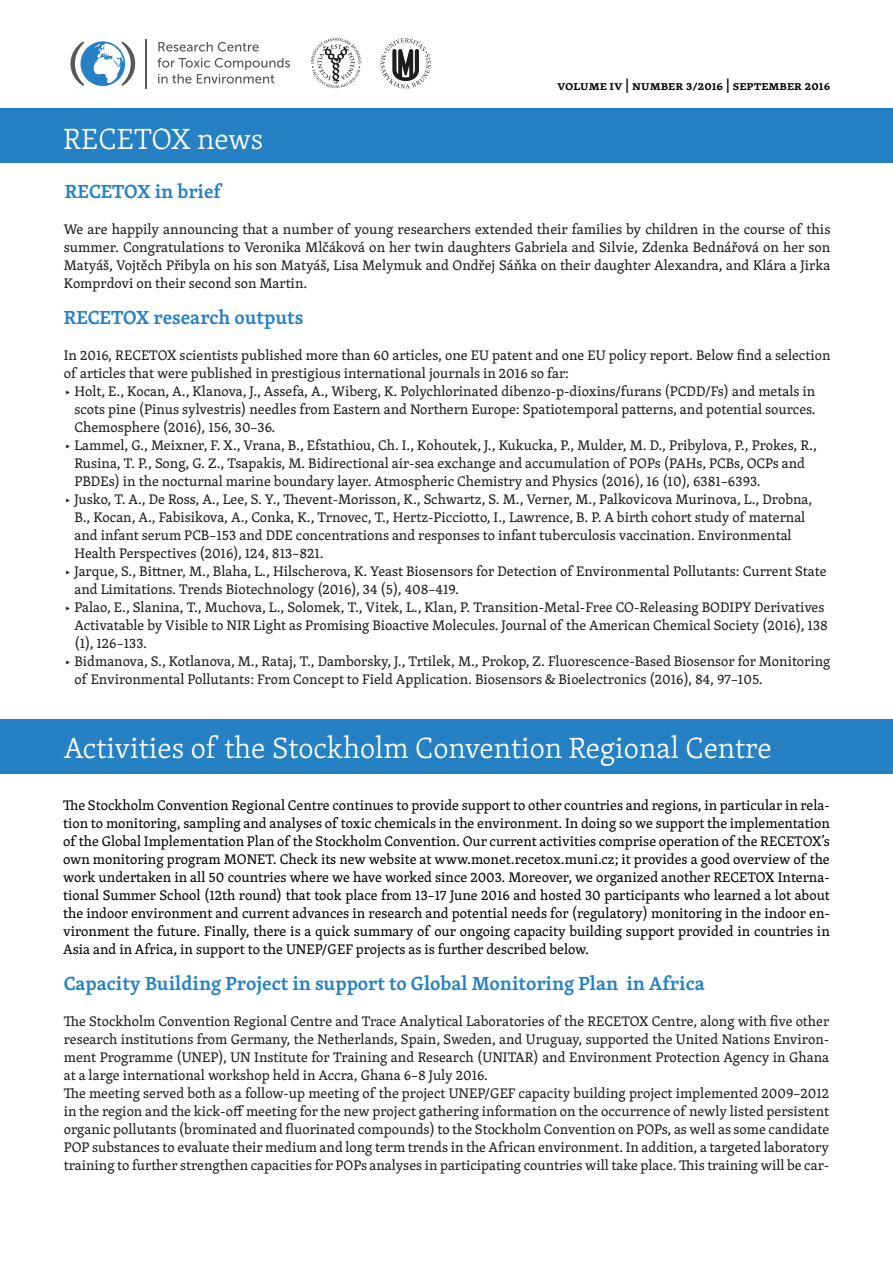
<style>
.page{position:relative;width:893px;height:1263px;background:#fff}
.page>*{position:absolute;margin:0;border:0;box-sizing:border-box;transform-origin:0 0}
.nadpis_casti{font:30px "Skolar Latin Pro Lght";color:#fff}
.t1{font:600 19.5px "Skolar Latin Pro";color:#2581c4}
.t2{font:14.25px/18px "Skolar Latin Pro";color:#1d1d1b}
.t3{font:14.25px/18px "Skolar Latin Pro";color:#020203;text-align:justify}
.t4{font:600 13.5px "Skolar Latin Pro";color:#020203}
</style>
<div class="page">
<svg style="left:311px;top:38px;width:50px;height:50px"></svg>
<svg style="left:380px;top:38px;width:51px;height:51px"></svg>
<hr style="left:146px;top:39px;width:1px;height:50px;background:#575756">
<svg style="left:70px;top:41px;width:65px;height:45px"></svg>
<svg style="left:158px;top:42px;width:101px;height:10px"></svg>
<svg style="left:158px;top:58px;width:132px;height:26px"></svg>
<div style="left:0;top:719px;width:893px;height:55px;background:#2581c4"></div>
<div style="left:0;top:108px;width:893px;height:55px;background:#2581c4"></div>
<p class="nadpis_casti" style="left:63px;top:117px;width:202px">RECETOX news</p>
<p class="t4" style="left:557px;top:75px;width:214px">Volume IV | number 3/2016 | SEPTEMBER</p>
<p class="t4" style="left:805px;top:75px;width:27px">2016</p>
<h1 class="t1" style="left:65px;top:176px;width:157px">RECETOX in brief</h1>
<p class="t2" style="left:64px;top:220px;width:768px;text-align:justify">We are happily announcing that a number of young researchers extended their families by children in the course of this summer. Congratulations to Veronika Mlčáková on her twin daughters Gabriela and Silvie, Zdenka Bednářová on her son Matyáš, Vojtěch Přibyla on his son Matyáš, Lisa Melymuk and Ondřej Sáňka on their daughter Alexandra, and Klára a Jirka Komprdovi on their second son Martin.</p>
<h1 class="t1" style="left:64px;top:302px;width:241px">RECETOX research outputs</h1>
<p class="t2" style="left:64px;top:346px;width:768px">In 2016, RECETOX scientists published more than 60 articles, one EU patent and one EU policy report. Below find a selection of articles that were published in prestigious international journals in 2016 so far:</p>
<p class="t2" style="left:74px;top:382px;width:743px;text-align:justify;text-indent:-11px">▶ Holt, E., Kocan, A., Klanova, J., Assefa, A., Wiberg, K. Polychlorinated dibenzo-p-dioxins/furans (PCDD/Fs) and metals in scots pine (Pinus sylvestris) needles from Eastern and Northern Europe: Spatiotemporal patterns, and potential sources.<br>Chemosphere (2016), 156, 30–36.</p>
<p class="t2" style="left:74px;top:436px;width:744px;text-indent:-11px">▶ Lammel, G., Meixner, F. X., Vrana, B., Efstathiou, Ch. I., Kohoutek, J., Kukucka, P., Mulder, M. D., Pribylova, P., Prokes, R.,<br>Rusina, T. P., Song, G. Z., Tsapakis, M. Bidirectional air-sea exchange and accumulation of POPs (PAHs, PCBs, OCPs and<br>PBDEs) in the nocturnal marine boundary layer. Atmospheric Chemistry and Physics (2016), 16 (10), 6381–6393.</p>
<p class="t2" style="left:74px;top:490px;width:739px;text-indent:-11px">▶ Jusko, T. A., De Ross, A., Lee, S. Y., Thevent-Morisson, K., Schwartz, S. M., Verner, M., Palkovicova Murinova, L., Drobna, B., Kocan, A., Fabisikova, A., Conka, K., Trnovec, T., Hertz-Picciotto, I., Lawrence, B. P. A birth cohort study of maternal and infant serum PCB–153 and DDE concentrations and responses to infant tuberculosis vaccination. Environmental Health Perspectives (2016), 124, 813–821.</p>
<p class="t2" style="left:74px;top:562px;width:754px;text-indent:-11px">▶ Jarque, S., Bittner, M., Blaha, L., Hilscherova, K. Yeast Biosensors for Detection of Environmental Pollutants: Current State and Limitations. Trends Biotechnology (2016), 34 (5), 408–419.</p>
<p class="t2" style="left:74px;top:598px;width:755px;text-indent:-11px">▶ Palao, E., Slanina, T., Muchova, L., Solomek, T., Vitek, L., Klan, P. Transition-Metal-Free CO-Releasing BODIPY Derivatives<br>Activatable by Visible to NIR Light as Promising Bioactive Molecules. Journal of the American Chemical Society (2016), 138 (1), 126–133.</p>
<p class="t2" style="left:74px;top:652px;width:757px;text-indent:-11px">▶ Bidmanova, S., Kotlanova, M., Rataj, T., Damborsky, J., Trtilek, M., Prokop, Z. Fluorescence-Based Biosensor for Monitoring of Environmental Pollutants: From Concept to Field Application. Biosensors &amp; Bioelectronics (2016), 84, 97–105.</p>
<p class="nadpis_casti" style="left:64px;top:726px;width:709px">Activities of the Stockholm Convention Regional Centre</p>
<p class="t3" style="left:63px;top:796px;width:768px">The Stockholm Convention Regional Centre continues to provide support to other countries and regions, in particular in rela&shy;tion to monitoring, sampling and analyses of toxic chemicals in the environment. In doing so we support the implementation of the Global Implementation Plan of the Stockholm Convention. Our current activities comprise operation of the RECETOX’s own monitoring program MONET. Check its new website at www.monet.recetox.muni.cz; it provides a good overview of the work undertaken in all 50 countries where we have worked since 2003. Moreover, we organized another RECETOX Interna&shy;tional Summer School (12th round) that took place from 13–17 June 2016 and hosted 30 participants who learned a lot about the indoor environment and current advances in research and potential needs for (regulatory) monitoring in the indoor en&shy;vironment the future. Finally, there is a quick summary of our ongoing capacity building support provided in countries in Asia and in Africa, in support to the UNEP/GEF projects as is further described below.</p>
<h1 class="t1" style="left:64px;top:968px;width:642px">Capacity Building Project in support to Global Monitoring Plan in Africa</h1>
<p class="t2" style="left:64px;top:1012px;width:767px;text-align:justify">The Stockholm Convention Regional Centre and Trace Analytical Laboratories of the RECETOX Centre, along with five other research institutions from Germany, the Netherlands, Spain, Sweden, and Uruguay, supported the United Nations Environ&shy;ment Programme (UNEP), UN Institute for Training and Research (UNITAR) and Environment Protection Agency in Ghana at a large international workshop held in Accra, Ghana 6–8 July 2016.</p>
<p class="t2" style="left:64px;top:1084px;width:767px;text-align:justify">The meeting served both as a follow-up meeting of the project UNEP/GEF capacity building project implemented 2009–2012 in the region and the kick-off meeting for the new project gathering information on the occurrence of newly listed persistent organic pollutants (brominated and fluorinated compounds) to the Stockholm Convention on POPs, as well as some candidate POP substances to evaluate their medium and long term trends in the African environment. In addition, a targeted laboratory training to further strengthen capacities for POPs analyses in participating countries will take place. This training will be car-</p>
</div>
